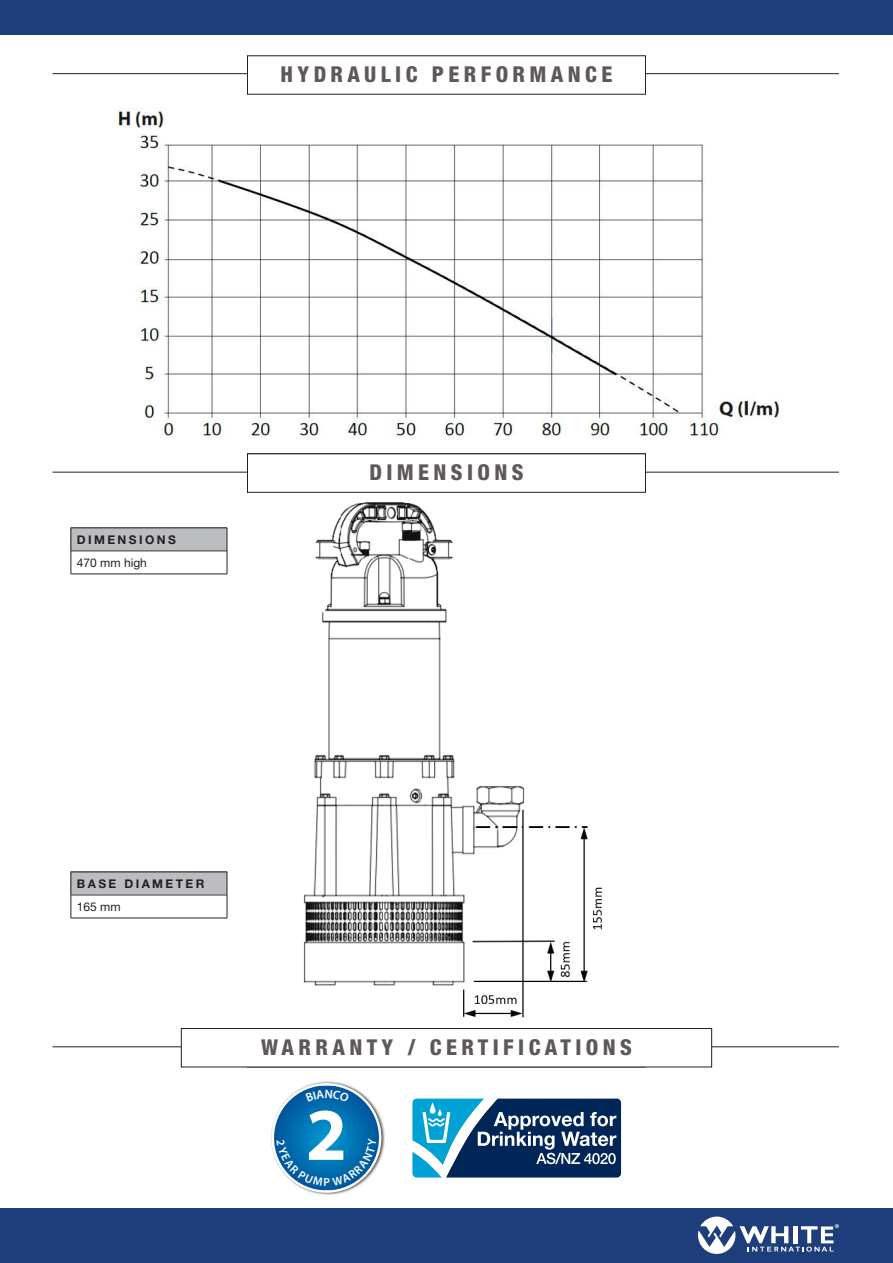
<style>
.page{position:relative;width:893px;height:1263px;background:#fff}
.page>*{position:absolute;margin:0;border:0;box-sizing:border-box;transform-origin:0 0}
.t1{font:700 74.7px "Myriad Pro";color:#fff}
.t2{font:800 condensed 21.9px "Helvetica Neue LT Std";letter-spacing:.2em;color:#5f585a}
.t3{font:italic 600 21.9px "Adobe Caslon Pro";letter-spacing:.215em;color:#5f585a}
.t4{font:700 12px "Helvetica Neue LT Std";letter-spacing:.2em;color:#231f20}
.t5{font:12px "Helvetica Neue LT Std";color:#231f20}
.t6{font:600 11.7px "Myriad Pro";color:#fff}
</style>
<div class="page">
<div style="left:0;top:0;width:893px;height:34px;background:#1d3d7b"></div>
<div style="left:0;top:1209px;width:893px;height:54px;background:#1d3d7b"></div>
<svg style="left:698px;top:1216px;width:141px;height:38px"></svg>
<img style="left:271px;top:1081px;width:113px;height:114px">
<svg style="left:412px;top:1098px;width:210px;height:80px"></svg>
<hr style="left:53px;top:472px;width:786px;height:1px;background:#231f20">
<div style="left:247px;top:454px;width:398px;height:38px;background:#fff"></div>
<hr style="left:53px;top:73px;width:786px;height:1px;background:#231f20">
<div style="left:247px;top:56px;width:398px;height:38px;background:#fff"></div>
<hr style="left:53px;top:1046px;width:786px;height:1px;background:#231f20">
<div style="left:181px;top:1028px;width:531px;height:39px;background:#fff"></div>
<div style="left:181px;top:1028px;width:531px;height:39px;border:1px solid #231f20"></div>
<div style="left:71px;top:528px;width:156px;height:23px;background:#bcbdc0"></div>
<hr style="left:71px;top:528px;width:156px;height:1px;background:#231f20">
<hr style="left:71px;top:551px;width:156px;height:1px;background:#231f20">
<svg style="left:71px;top:528px;width:1px;height:46px"></svg>
<svg style="left:227px;top:528px;width:1px;height:46px"></svg>
<hr style="left:71px;top:574px;width:156px;height:1px;background:#231f20">
<div style="left:71px;top:872px;width:156px;height:23px;background:#bcbdc0"></div>
<hr style="left:71px;top:872px;width:156px;height:1px;background:#231f20">
<hr style="left:71px;top:895px;width:156px;height:1px;background:#231f20">
<svg style="left:71px;top:872px;width:1px;height:46px"></svg>
<svg style="left:227px;top:872px;width:1px;height:46px"></svg>
<hr style="left:71px;top:918px;width:156px;height:1px;background:#231f20">
<img style="left:303px;top:501px;width:299px;height:517px">
<img style="left:117px;top:108px;width:662px;height:330px">
<svg style="left:273px;top:1084px;width:107px;height:107px"></svg>
<p class="t2" style="left:281px;top:60px;width:333px">HYDRAULIC PERFORMANCE</p>
<p class="t4" style="left:77px;top:532px;width:100px">DIMENSIONS</p>
<p class="t5" style="left:77px;top:555px;width:72px">470 mm high</p>
<p class="t2" style="left:369px;top:458px;width:156px">DIMENSIONS</p>
<p class="t3" style="left:355px;top:460px;width:184px">PUMP CURVE</p>
<p class="t4" style="left:77px;top:876px;width:129px">BASE DIAMETER</p>
<p class="t5" style="left:77px;top:899px;width:45px">165 mm</p>
<p class="t2" style="left:261px;top:1033px;width:372px">WARRANTY / CERTIFICATIONS</p>
<p class="t3" style="left:355px;top:1034px;width:184px">PUMP CURVE</p>
<h1 class="t1" style="left:306px;top:1086px;width:43px">2</h1>
<p class="t6" style="left:323px;top:1175px;width:8px">P</p>
</div>
